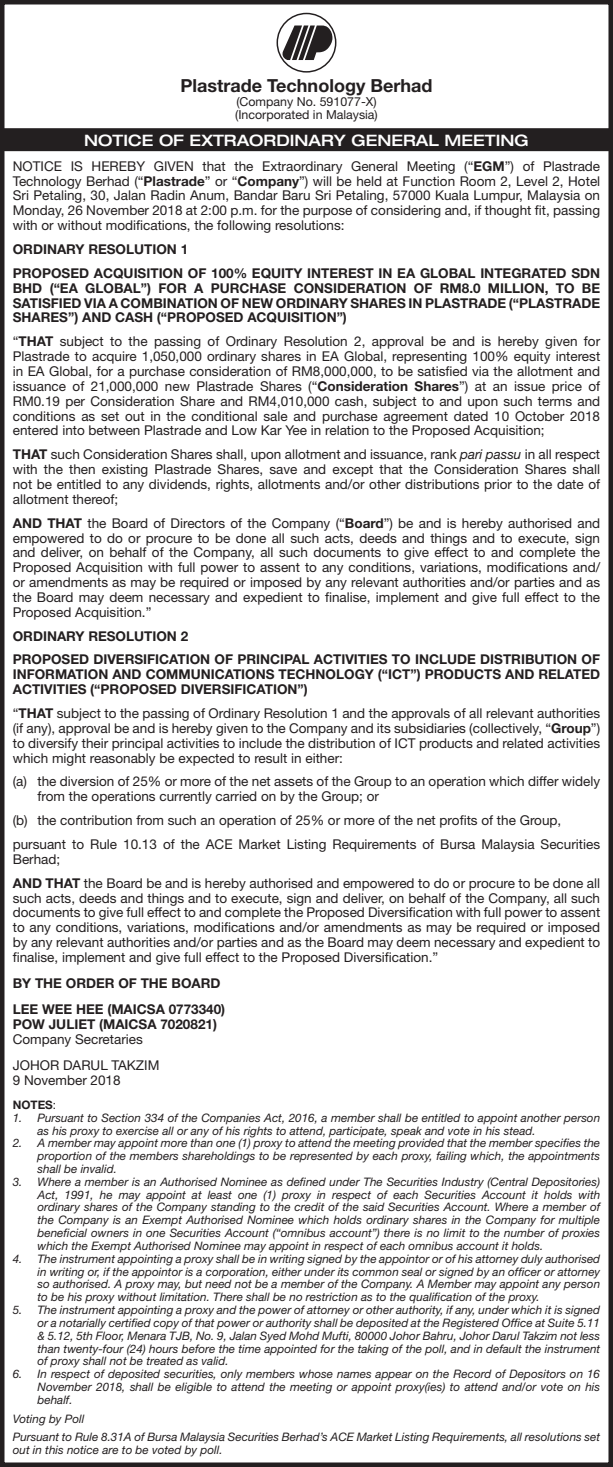
<style>
.page{position:relative;width:613px;height:1467px;background:#fff}
.page>*{position:absolute;margin:0;border:0;box-sizing:border-box;transform-origin:0 0}
.t1{font:700 18px "Helvetica Neue LT Std";color:#231f20}
.t2{font:500 expanded 15.75px "Helvetica Neue LT Std";color:#fff}
.t3{font:13.5px/14.8px "Helvetica Neue LT Std";color:#231f20;text-align:justify}
.t4{font:700 13.5px/14.8px "Helvetica Neue LT Std";color:#231f20;text-align:justify}
.t5{font:12.38px "Helvetica Neue LT Std";color:#231f20}
.t6{font:italic 11.7px/12.8px "Helvetica Neue LT Std";color:#231f20;text-align:justify}
.t7{font:700 11.7px "Helvetica Neue LT Std";color:#231f20}
.s1{font-weight:700}
.s2{font-style:italic}
.s3{font-weight:400}
</style>
<div class="page">
<div style="left:3px;top:129px;width:607px;height:21px;background:#231f20"></div>
<div style="left:2px;top:128px;width:609px;height:23px;border:2px solid #231f20"></div>
<svg style="left:282px;top:26px;width:50px;height:34px"></svg>
<div style="left:276px;top:13px;width:60px;height:60px;border:1px solid #231f20;border-radius:50%"></div>
<div style="left:0;top:0;width:612px;height:1467px;border:4px solid #231f20"></div>
<p class="t1" style="left:180px;top:75px;width:253px">Plastrade Technology Berhad</p>
<p class="t5" style="left:236px;top:94px;width:142px">(Company No. 591077-X)</p>
<p class="t5" style="left:235px;top:107px;width:144px">(Incorporated in Malaysia)</p>
<p class="t2" style="left:84px;top:130px;width:445px">NOTICE OF EXTRAORDINARY GENERAL MEETING</p>
<p class="t3" style="left:13px;top:158px;width:588px">NOTICE IS HEREBY GIVEN that the Extraordinary General Meeting (“<span class="s1">EGM</span>”) of Plastrade Technology Berhad (“<span class="s1">Plastrade</span>” or “<span class="s1">Company</span>”) will be held at Function Room 2, Level 2, Hotel Sri Petaling, 30, Jalan Radin Anum, Bandar Baru Sri Petaling, 57000 Kuala Lumpur, Malaysia on Monday, 26 November 2018 at 2:00 p.m. for the purpose of considering and, if thought fit, passing with or without modifications, the following resolutions:</p>
<p class="t4" style="left:13px;top:241px;width:177px">ORDINARY RESOLUTION 1</p>
<p class="t4" style="left:13px;top:265px;width:588px">PROPOSED ACQUISITION OF 100% EQUITY INTEREST IN EA GLOBAL INTEGRATED SDN BHD (“EA GLOBAL”) FOR A PURCHASE CONSIDERATION OF RM8.0 MILLION, TO BE SATISFIED VIA A COMBINATION OF NEW ORDINARY SHARES IN PLASTRADE (“PLASTRADE SHARES”) AND CASH (“PROPOSED ACQUISITION”)</p>
<p class="t3" style="left:13px;top:334px;width:588px">“<span class="s1">THAT</span> subject to the passing of Ordinary Resolution 2, approval be and is hereby given for Plastrade to acquire 1,050,000 ordinary shares in EA Global, representing 100% equity interest in EA Global, for a purchase consideration of RM8,000,000, to be satisfied via the allotment and issuance of 21,000,000 new Plastrade Shares (“<span class="s1">Consideration Shares</span>”) at an issue price of RM0.19 per Consideration Share and RM4,010,000 cash, subject to and upon such terms and conditions as set out in the conditional sale and purchase agreement dated 10 October 2018 entered into between Plastrade and Low Kar Yee in relation to the Proposed Acquisition;</p>
<p class="t3" style="left:13px;top:447px;width:588px"><span class="s1">THAT</span> such Consideration Shares shall, upon allotment and issuance, rank <span class="s2">pari passu</span> in all respect with the then existing Plastrade Shares, save and except that the Consideration Shares shall not be entitled to any dividends, rights, allotments and/or other distributions prior to the date of allotment thereof;</p>
<p class="t3" style="left:13px;top:515px;width:588px"><span class="s1">AND THAT</span> the Board of Directors of the Company (“<span class="s1">Board</span>”) be and is hereby authorised and empowered to do or procure to be done all such acts, deeds and things and to execute, sign and deliver, on behalf of the Company, all such documents to give effect to and complete the Proposed Acquisition with full power to assent to any conditions, variations, modifications and/ or amendments as may be required or imposed by any relevant authorities and/or parties and as the Board may deem necessary and expedient to finalise, implement and give full effect to the Proposed Acquisition.”</p>
<p class="t4" style="left:13px;top:628px;width:177px">ORDINARY RESOLUTION 2</p>
<p class="t4" style="left:13px;top:652px;width:588px">PROPOSED DIVERSIFICATION OF PRINCIPAL ACTIVITIES TO INCLUDE DISTRIBUTION OF INFORMATION AND COMMUNICATIONS TECHNOLOGY (“ICT”) PRODUCTS AND RELATED ACTIVITIES (“PROPOSED DIVERSIFICATION”)</p>
<p class="t3" style="left:13px;top:706px;width:588px">“<span class="s1">THAT</span> subject to the passing of Ordinary Resolution 1 and the approvals of all relevant authorities (if any), approval be and is hereby given to the Company and its subsidiaries (collectively, “<span class="s1">Group</span>”) to diversify their principal activities to include the distribution of ICT products and related activities which might reasonably be expected to result in either:</p>
<p class="t3" style="left:38px;top:774px;width:564px;text-indent:-25px">(a) the diversion of 25% or more of the net assets of the Group to an operation which differ widely from the operations currently carried on by the Group; or</p>
<p class="t3" style="left:13px;top:813px;width:549px">(b) the contribution from such an operation of 25% or more of the net profits of the Group,</p>
<p class="t3" style="left:13px;top:837px;width:588px">pursuant to Rule 10.13 of the ACE Market Listing Requirements of Bursa Malaysia Securities<br>Berhad;</p>
<p class="t3" style="left:13px;top:875px;width:588px"><span class="s1">AND THAT</span> the Board be and is hereby authorised and empowered to do or procure to be done all such acts, deeds and things and to execute, sign and deliver, on behalf of the Company, all such documents to give full effect to and complete the Proposed Diversification with full power to assent to any conditions, variations, modifications and/or amendments as may be required or imposed by any relevant authorities and/or parties and as the Board may deem necessary and expedient to finalise, implement and give full effect to the Proposed Diversification.”</p>
<p class="t4" style="left:13px;top:975px;width:209px">BY THE ORDER OF THE BOARD</p>
<p class="t4" style="left:13px;top:1002px;width:214px">LEE WEE HEE (MAICSA 0773340)</p>
<p class="t4" style="left:13px;top:1016px;width:206px">POW JULIET (MAICSA 7020821)</p>
<p class="t3" style="left:13px;top:1031px;width:132px">Company Secretaries</p>
<p class="t3" style="left:13px;top:1057px;width:148px">JOHOR DARUL TAKZIM</p>
<p class="t3" style="left:13px;top:1072px;width:109px">9 November 2018</p>
<p class="t7" style="left:13px;top:1097px;width:45px">NOTES<span class="s3">:</span></p>
<p class="t6" style="left:38px;top:1111px;width:564px;text-indent:-25px">1. Pursuant to Section 334 of the Companies Act, 2016, a member shall be entitled to appoint another person as his proxy to exercise all or any of his rights to attend, participate, speak and vote in his stead.</p>
<p class="t6" style="left:38px;top:1137px;width:564px;text-indent:-25px">2. A member may appoint more than one (1) proxy to attend the meeting provided that the member specifies the proportion of the members shareholdings to be represented by each proxy, failing which, the appointments shall be invalid.</p>
<p class="t6" style="left:38px;top:1175px;width:564px;text-indent:-25px">3. Where a member is an Authorised Nominee as defined under The Securities Industry (Central Depositories)<br>Act, 1991, he may appoint at least one (1) proxy in respect of each Securities Account it holds with ordinary shares of the Company standing to the credit of the said Securities Account. Where a member of the Company is an Exempt Authorised Nominee which holds ordinary shares in the Company for multiple beneficial owners in one Securities Account (“omnibus account”) there is no limit to the number of proxies which the Exempt Authorised Nominee may appoint in respect of each omnibus account it holds.</p>
<p class="t6" style="left:38px;top:1252px;width:564px;text-indent:-25px">4. The instrument appointing a proxy shall be in writing signed by the appointor or of his attorney duly authorised in writing or, if the appointor is a corporation, either under its common seal or signed by an officer or attorney so authorised. A proxy may, but need not be a member of the Company. A Member may appoint any person to be his proxy without limitation. There shall be no restriction as to the qualification of the proxy.</p>
<p class="t6" style="left:38px;top:1303px;width:564px;text-indent:-25px">5. The instrument appointing a proxy and the power of attorney or other authority, if any, under which it is signed or a notarially certified copy of that power or authority shall be deposited at the Registered Office at Suite 5.11 &amp; 5.12, 5th Floor, Menara TJB, No. 9, Jalan Syed Mohd Mufti, 80000 Johor Bahru, Johor Darul Takzim not less than twenty-four (24) hours before the time appointed for the taking of the poll, and in default the instrument of proxy shall not be treated as valid.</p>
<p class="t6" style="left:38px;top:1367px;width:564px;text-indent:-25px">6. In respect of deposited securities, only members whose names appear on the Record of Depositors on 16<br>November 2018, shall be eligible to attend the meeting or appoint proxy(ies) to attend and/or vote on his behalf.</p>
<p class="t6" style="left:13px;top:1413px;width:73px">Voting by Poll</p>
<p class="t6" style="left:13px;top:1430px;width:588px">Pursuant to Rule 8.31A of Bursa Malaysia Securities Berhad’s ACE Market Listing Requirements, all resolutions set out in this notice are to be voted by poll.</p>
</div>
